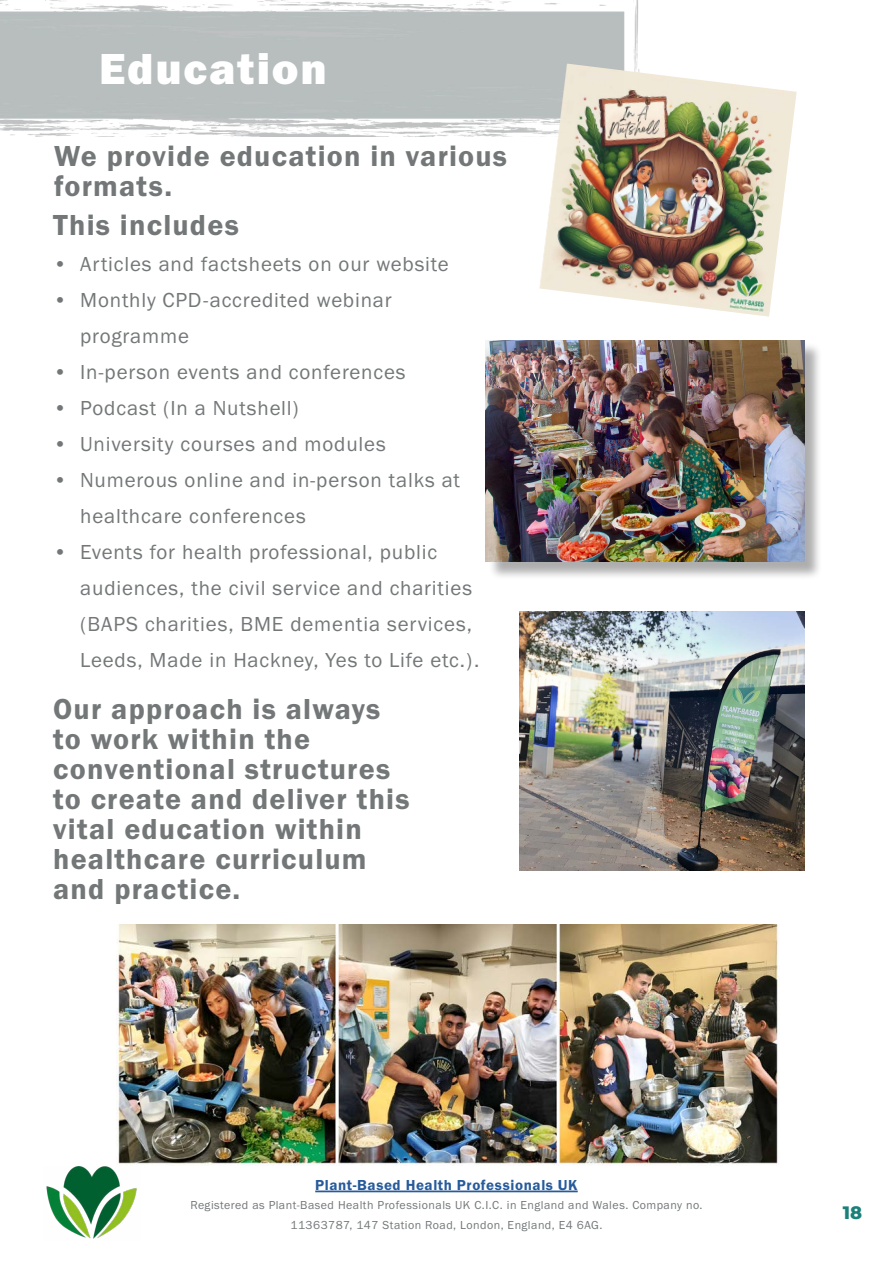
<style>
.page{position:relative;width:893px;height:1263px;background:#fff}
.page>*{position:absolute;margin:0;border:0;box-sizing:border-box;transform-origin:0 0}
.t1{font:45px "Franklin Gothic URW Hea";letter-spacing:.04em;color:#fff}
.t2{font:30px/30px "Franklin Gothic URW Dem";letter-spacing:.04em;color:#737778}
.t3{font:21px/36px "Franklin Gothic URW Boo";letter-spacing:.04em;color:#737778}
.t4{font:800 18px "Montserrat";color:#1a807a}
.t5{font:15px "Franklin Gothic URW Dem";letter-spacing:.04em;color:#275b9b}
.t6{font:12px/19.5px "Franklin Gothic URW Boo";letter-spacing:.04em;color:#737778;text-align:center}
</style>
<div class="page">
<img style="left:0;top:0;width:638px;height:136px">
<img style="left:539px;top:64px;width:258px;height:253px">
<img style="left:116px;top:925px;width:663px;height:240px">
<img style="left:519px;top:612px;width:285px;height:259px">
<hr style="left:315px;top:1190px;width:263px;height:2px;background:#275b9b">
<div style="left:488px;top:343px;width:335px;height:237px;background:#000;opacity:.32"></div>
<img style="left:486px;top:340px;width:318px;height:222px">
<img style="left:46px;top:1166px;width:91px;height:73px">
<h1 class="t1" style="left:99px;top:40px;width:229px">Education</h1>
<h2 class="t2" style="left:54px;top:140px;width:455px">We provide education in various formats.</h2>
<h2 class="t2" style="left:53px;top:209px;width:187px">This includes</h2>
<p class="t3" style="left:53px;top:245px;width:397px">• Articles and factsheets on our website</p>
<p class="t3" style="left:80px;top:281px;width:313px;text-indent:-27px">• Monthly CPD-accredited webinar programme</p>
<p class="t3" style="left:53px;top:353px;width:354px">• In-person events and conferences</p>
<p class="t3" style="left:53px;top:389px;width:247px">• Podcast (In a Nutshell)</p>
<p class="t3" style="left:53px;top:425px;width:334px">• University courses and modules</p>
<p class="t3" style="left:80px;top:461px;width:381px;text-indent:-27px">• Numerous online and in-person talks at healthcare conferences</p>
<p class="t3" style="left:80px;top:533px;width:401px;text-indent:-27px">• Events for health professional, public audiences, the civil service and charities (BAPS charities, BME dementia services, Leeds, Made in Hackney, Yes to Life etc.).</p>
<h2 class="t2" style="left:53px;top:694px;width:358px">Our approach is always to work within the conventional structures to create and deliver this vital education within healthcare curriculum and practice.</h2>
<p class="t5" style="left:315px;top:1175px;width:264px">Plant-Based Health Professionals UK</p>
<p class="t6" style="left:190px;top:1195px;width:514px">Registered as Plant-Based Health Professionals UK C.I.C. in England and Wales. Company no.<br>11363787, 147 Station Road, London, England, E4 6AG.</p>
<p class="t4" style="left:843px;top:1199px;width:21px">18</p>
</div>
